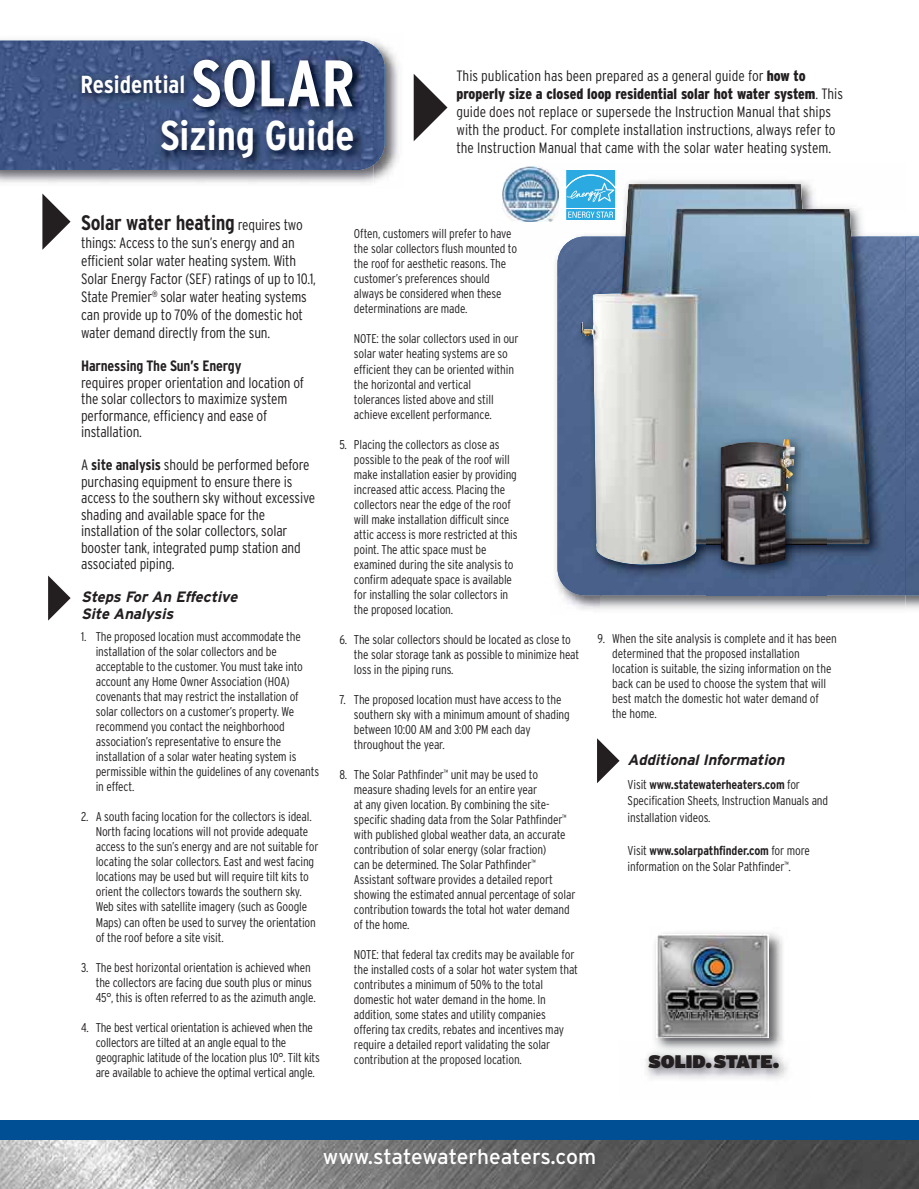
<style>
.page{position:relative;width:919px;height:1189px;background:#fff}
.page>*{position:absolute;margin:0;border:0;box-sizing:border-box;transform-origin:0 0}
.t1{font:700 condensed 65.55px "Interstate";color:#fff}
.t2{font:700 condensed 41.7px "Interstate";color:#fff}
.t3{font:700 condensed 24.6px "Interstate";color:#fff}
.t4{font:700 condensed 21px "Interstate";letter-spacing:-.01em;color:#231f20}
.t5{font:21px "Interstate";letter-spacing:-.005em;color:#fff}
.t6{font:900 18.15px "Interstate";letter-spacing:-.005em;color:#231f20}
.t7{font:300 condensed 15px/18px "Interstate";letter-spacing:-.01em;color:#231f20}
.t8{font:italic 700 15px/16.5px "Interstate";color:#231f20}
.t9{font:700 condensed 15px "Interstate";letter-spacing:-.01em;color:#231f20}
.t10{font:300 condensed 12.75px/15px "Interstate";letter-spacing:-.01em;color:#231f20}
.s1{font-weight:900}
.s2{font-weight:300;font-size:15px}
.s3{font-weight:700}
</style>
<div class="page">
<img style="left:905px;top:235px;width:13px;height:374px">
<img style="left:601px;top:236px;width:317px;height:359px">
<img style="left:655px;top:933px;width:128px;height:108px">
<img style="left:656px;top:934px;width:112px;height:103px">
<img style="left:511px;top:181px;width:146px;height:41px">
<img style="left:869px;top:235px;width:36px;height:3px">
<img style="left:555px;top:236px;width:26px;height:41px">
<img style="left:555px;top:277px;width:46px;height:333px">
<img style="left:600px;top:594px;width:305px;height:16px">
<img style="left:581px;top:184px;width:288px;height:380px">
<img style="left:0;top:1139px;width:918px;height:49px">
<div style="left:0;top:1119px;width:918px;height:20px;background:#004e94"></div>
<img style="left:645px;top:1041px;width:143px;height:38px">
<img style="left:0;top:40px;width:399px;height:143px">
<img style="left:373px;top:46px;width:11px;height:118px">
<img style="left:0;top:39px;width:373px;height:2px">
<img style="left:0;top:41px;width:373px;height:129px">
<img style="left:706px;top:426px;width:119px;height:173px">
<img style="left:720px;top:439px;width:74px;height:125px">
<img style="left:502px;top:166px;width:56px;height:55px">
<svg style="left:564px;top:170px;width:52px;height:51px;background:#5bbde8"></svg>
<h1 class="t1" style="left:191px;top:59px;width:165px">SOLAR</h1>
<h2 class="t2" style="left:160px;top:119px;width:196px">Sizing Guide</h2>
<h3 class="t3" style="left:81px;top:75px;width:106px">Residential</h3>
<p class="t7" style="left:456px;top:68px;width:388px">This publication has been prepared as a general guide for <span class="s1">how to properly size a closed loop residential solar hot water system</span>. This guide does not replace or supersede the Instruction Manual that ships with the product. For complete installation instructions, always refer to the Instruction Manual that came with the solar water heating system.</p>
<h3 class="t4" style="left:81px;top:215px;width:223px">Solar water heating <span class="s2">requires two</span></h3>
<p class="t7" style="left:81px;top:235px;width:236px">things: Access to the sun’s energy and an efficient solar water heating system. With Solar Energy Factor (SEF) ratings of up to 10.1, State Premier<sup>®</sup> solar water heating systems can provide up to 70% of the domestic hot water demand directly from the sun.</p>
<p class="t9" style="left:81px;top:360px;width:162px">Harnessing The Sun’s Energy</p>
<p class="t7" style="left:81px;top:375px;width:224px;line-height:16.5px">requires proper orientation and location of the solar collectors to maximize system performance, efficiency and ease of installation.</p>
<p class="t7" style="left:81px;top:458px;width:235px;line-height:16.5px">A <span class="s3">site analysis</span> should be performed before purchasing equipment to ensure there is access to the southern sky without excessive shading and available space for the installation of the solar collectors, solar booster tank, integrated pump station and associated piping.</p>
<p class="t8" style="left:81px;top:590px;width:161px">Steps For An Effective<br>Site Analysis</p>
<p class="t10" style="left:96px;top:630px;width:225px;text-indent:-15px">1. The proposed location must accommodate the installation of the solar collectors and be acceptable to the customer. You must take into account any Home Owner Association (HOA) covenants that may restrict the installation of solar collectors on a customer’s property. We recommend you contact the neighborhood association’s representative to ensure the installation of a solar water heating system is permissible within the guidelines of any covenants in effect.</p>
<p class="t10" style="left:96px;top:810px;width:224px;text-indent:-15px">2. A south facing location for the collectors is ideal.<br>North facing locations will not provide adequate access to the sun’s energy and are not suitable for locating the solar collectors. East and west facing locations may be used but will require tilt kits to orient the collectors towards the southern sky.<br>Web sites with satellite imagery (such as Google Maps) can often be used to survey the orientation of the roof before a site visit.</p>
<p class="t10" style="left:96px;top:960px;width:221px;text-indent:-15px">3. The best horizontal orientation is achieved when the collectors are facing due south plus or minus<br>45°, this is often referred to as the azimuth angle.</p>
<p class="t10" style="left:96px;top:1020px;width:226px;text-indent:-15px">4. The best vertical orientation is achieved when the collectors are tilted at an angle equal to the geographic latitude of the location plus 10°. Tilt kits are available to achieve the optimal vertical angle.</p>
<p class="t10" style="left:354px;top:227px;width:165px">Often, customers will prefer to have the solar collectors flush mounted to the roof for aesthetic reasons. The customer’s preferences should always be considered when these determinations are made.</p>
<p class="t10" style="left:354px;top:332px;width:166px">NOTE: the solar collectors used in our solar water heating systems are so efficient they can be oriented within the horizontal and vertical tolerances listed above and still achieve excellent performance.</p>
<p class="t10" style="left:354px;top:437px;width:165px;text-indent:-15px">5. Placing the collectors as close as possible to the peak of the roof will make installation easier by providing increased attic access. Placing the collectors near the edge of the roof will make installation difficult since attic access is more restricted at this point. The attic space must be examined during the site analysis to confirm adequate space is available for installing the solar collectors in the proposed location.</p>
<p class="t10" style="left:354px;top:632px;width:223px;text-indent:-15px">6. The solar collectors should be located as close to the solar storage tank as possible to m n m ze ea loss in the piping runs.</p>
<p class="t10" style="left:354px;top:692px;width:217px;text-indent:-15px">7. The proposed location must have access to the southern sky with a minimum amount of shading between 10:00 AM and 3:00 PM each day throughout the year.</p>
<p class="t10" style="left:354px;top:767px;width:223px;text-indent:-15px">8. The Solar Pathfinder<sup>™</sup> unit may be used to measure shading levels for an entire year<br>at any given location. By combining the site&shy;specific shading data from the Solar Pathfinder<sup>™ </sup>with published global weather data, an accurate contribution of solar energy (solar fraction)<br>can be determined. The Solar Pathfinder<sup>™ </sup>Assistant software provides a detailed report showing the estimated annual percentage of solar contribution towards the total hot water demand of the home.</p>
<p class="t10" style="left:354px;top:947px;width:225px">NOTE: that federal tax credits may be available for the installed costs of a solar hot water system that contributes a minimum of 50% to the total domestic hot water demand in the home. In addition, some states and utility companies offering tax credits, rebates and incentives may require a detailed report validating the solar contribution at the proposed location.</p>
<p class="t10" style="left:525px;top:647px;width:56px">iii ht</p>
<p class="t10" style="left:612px;top:632px;width:226px;text-indent:-15px">9. When the site analysis is complete and it has been d t</p>
<p class="t10" style="left:644px;top:647px;width:54px">i dth tth</p>
<p class="t10" style="left:740px;top:647px;width:49px">di tll ti</p>
<p class="t10" style="left:612px;top:647px;width:221px;text-indent:63px">a e propose ns a a on location is suitable, the sizing information on the back can be used to choose the system that will best match the domestic hot water demand of the home.</p>
<p class="t8" style="left:627px;top:752px;width:161px">Additional Information</p>
<p class="t10" style="left:627px;top:777px;width:202px;line-height:16.5px">Visit <span class="s3">www.statewaterheaters.com</span> for<br>Specification Sheets, Instruction Manuals and installation videos.</p>
<p class="t10" style="left:627px;top:843px;width:184px;line-height:16.5px">Visit <span class="s3">www.solarpathfinder.com</span> for more information on the Solar Pathfinder<sup>™</sup>.</p>
<p class="t10" style="left:617px;top:647px;width:42px">e erm ne</p>
<h3 class="t6" style="left:648px;top:1054px;width:132px">SOLID.STATE.</h3>
<h3 class="t5" style="left:323px;top:1143px;width:275px">www.statewaterheaters.com</h3>
</div>
